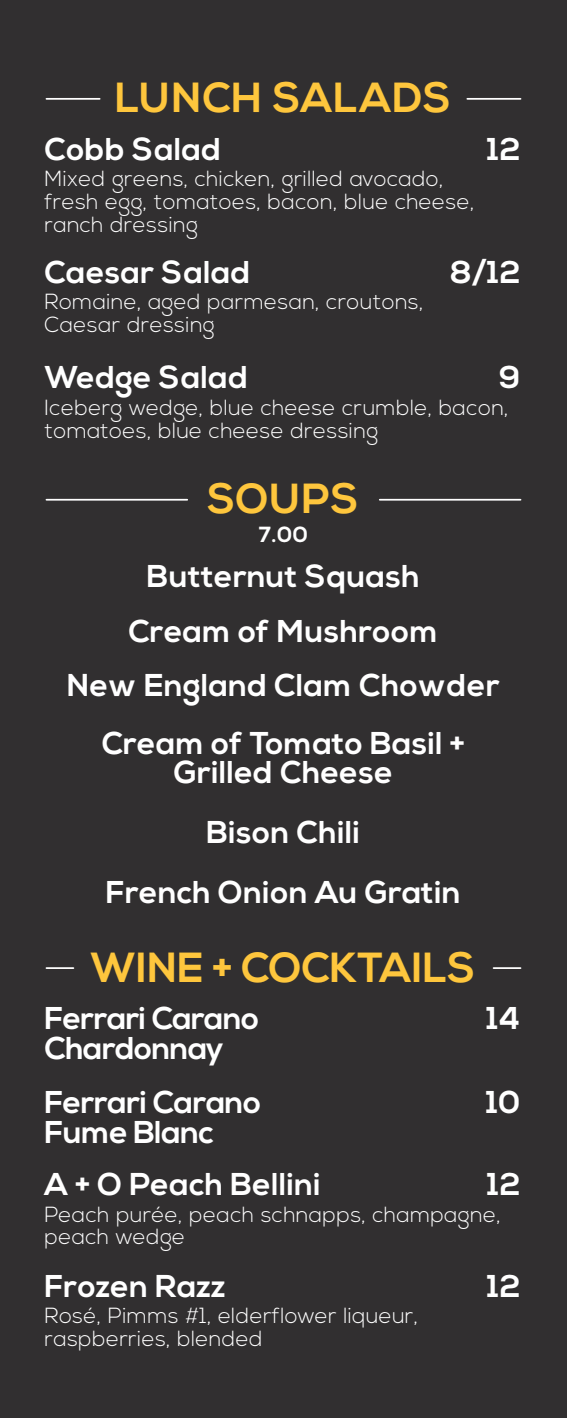
<style>
.page{position:relative;width:567px;height:1418px;background:#312f30}
.page>*{position:absolute;margin:0;border:0;box-sizing:border-box;transform-origin:0 0}
.t1{font:700 42px "Nexa";letter-spacing:.01em;color:#fec63d}
.t2{font:700 31.5px/54.2px "Nexa";letter-spacing:.015em;color:#fff;text-align:center}
.t3{font:700 31.5px/54.2px "Nexa";letter-spacing:-.01em;color:#fff}
.t4{font:700 31.5px "Nexa";letter-spacing:-.015em;color:#fff}
.t5{font:300 21.88px/22.6px "Nexa";letter-spacing:.015em;color:#fff}
.t6{font:700 21.88px "Nexa";color:#fff}
</style>
<div class="page">
<hr style="left:467px;top:98px;width:54px;height:2px;background:#fff">
<hr style="left:46px;top:98px;width:54px;height:2px;background:#fff">
<hr style="left:494px;top:967px;width:27px;height:2px;background:#fff">
<hr style="left:46px;top:967px;width:27px;height:2px;background:#fff">
<hr style="left:380px;top:499px;width:141px;height:1px;background:#fff">
<hr style="left:46px;top:499px;width:141px;height:1px;background:#fff">
<h1 class="t1" style="left:115px;top:73px;width:337px">LUNCH SALADS</h1>
<h2 class="t2" style="left:44px;top:123px;width:178px">Cobb Salad</h2>
<h2 class="t2" style="left:487px;top:123px;width:35px">12</h2>
<p class="t5" style="left:44px;top:169px;width:432px">Mixed greens, chicken, grilled avocado, fresh egg, tomatoes, bacon, blue cheese, ranch dressing</p>
<h2 class="t2" style="left:44px;top:246px;width:207px">Caesar Salad</h2>
<h2 class="t2" style="left:451px;top:246px;width:71px">8/12</h2>
<p class="t5" style="left:44px;top:291px;width:381px">Romaine, aged parmesan, croutons,<br>Caesar dressing</p>
<h2 class="t2" style="left:44px;top:352px;width:205px">Wedge Salad</h2>
<h2 class="t2" style="left:499px;top:352px;width:23px">9</h2>
<p class="t5" style="left:44px;top:397px;width:466px">Iceberg wedge, blue cheese crumble, bacon, tomatoes, blue cheese dressing</p>
<h1 class="t1" style="left:207px;top:474px;width:153px">SOUPS</h1>
<p class="t6" style="left:259px;top:522px;width:51px">7.00</p>
<h2 class="t2" style="left:67px;top:550px;width:434px">Butternut Squash<br>Cream of Mushroom<br>New England Clam Chowder</h2>
<h2 class="t2" style="left:102px;top:729px;width:365px;line-height:29.8px">Cream of Tomato Basil +<br>Grilled Cheese</h2>
<h2 class="t2" style="left:206px;top:806px;width:155px">Bison Chili</h2>
<h2 class="t2" style="left:106px;top:865px;width:356px">French Onion Au Gratin</h2>
<h1 class="t1" style="left:91px;top:942px;width:386px">WINE + COCKTAILS</h1>
<h2 class="t4" style="left:44px;top:1000px;width:216px">Ferrari Carano</h2>
<h2 class="t2" style="left:487px;top:992px;width:35px">14</h2>
<h2 class="t3" style="left:44px;top:1022px;width:218px">Chardonnay<br>Ferrari Carano</h2>
<h2 class="t2" style="left:486px;top:1076px;width:36px">10</h2>
<h2 class="t3" style="left:44px;top:1106px;width:171px">Fume Blanc</h2>
<h2 class="t2" style="left:44px;top:1158px;width:278px">A + O Peach Bellini</h2>
<h2 class="t2" style="left:487px;top:1158px;width:35px">12</h2>
<p class="t5" style="left:44px;top:1204px;width:458px">Peach purée, peach schnapps, champagne, peach wedge</p>
<h2 class="t2" style="left:44px;top:1260px;width:183px">Frozen Razz</h2>
<h2 class="t2" style="left:487px;top:1260px;width:35px">12</h2>
<p class="t5" style="left:44px;top:1305px;width:375px">Rosé, Pimms #1, elderflower liqueur, raspberries, blended</p>
</div>
